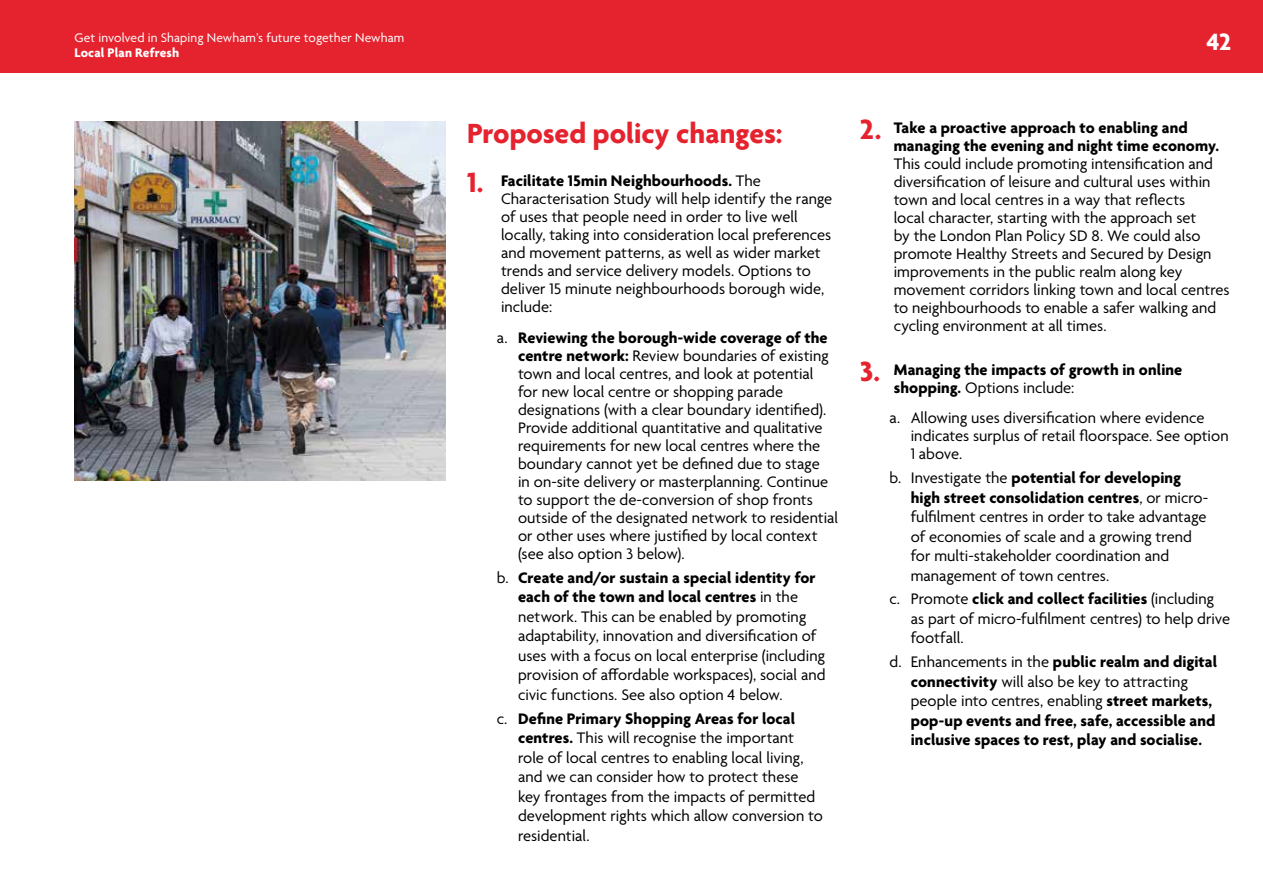
<style>
.page{position:relative;width:1263px;height:893px;background:#fff}
.page>*{position:absolute;margin:0;border:0;box-sizing:border-box;transform-origin:0 0}
.t1{font:700 30px "Agenda";color:#e5232e}
.t2{font:700 25.5px "Agenda";color:#fff}
.t3{font:16.5px/18px "Agenda";color:#000}
.t4{font:700 16.5px/19.5px "Agenda";letter-spacing:.005em;color:#000}
.t5{font:13.5px "Agenda";letter-spacing:.01em;color:#fff}
.t6{font:700 13.5px "Agenda";letter-spacing:.01em;color:#fff}
.s1{font-weight:700;font-size:30px;color:#e5232e}
.s2{font-weight:700}
.s3{font-size:30px;color:#e5232e}
.s4{font-weight:400}
</style>
<div class="page">
<div style="left:0;top:0;width:1263px;height:72px;background:#e5232e"></div>
<img style="left:74px;top:121px;width:372px;height:359px">
<p class="t5" style="left:74px;top:30px;width:331px">Get involved in Shaping Newham’s future together Newham</p>
<p class="t6" style="left:74px;top:45px;width:106px">Local Plan Refresh</p>
<h2 class="t2" style="left:1206px;top:28px;width:26px">42</h2>
<h1 class="t1" style="left:467px;top:117px;width:317px">Proposed policy changes:</h1>
<p class="t3" style="left:501px;top:173px;width:333px;text-indent:-34px"><span class="s1">1.</span> <span class="s2">Facilitate 15min Neighbourhoods.</span> The Characterisation Study will help identify the range of uses that people need in order to live well locally, taking into consideration local preferences and movement patterns, as well as wider market trends and service delivery models. Options to deliver 15 minute neighbourhoods borough wide, include:</p>
<p class="t3" style="left:518px;top:330px;width:321px;text-indent:-21px">a. <span class="s2">Reviewing the borough-wide coverage of the centre network:</span> Review boundaries of existing town and local centres, and look at potential<br>for new local centre or shopping parade designations (with a clear boundary identified).<br>Provide additional quantitative and qualitative requirements for new local centres where the boundary cannot yet be defined due to stage<br>in on-site delivery or masterplanning. Continue to support the de-conversion of shop fronts outside of the designated network to residential or other uses where justified by local context (see also option 3 below).</p>
<p class="t3" style="left:518px;top:569px;width:309px;line-height:19.5px;text-indent:-21px">b. <span class="s2">Create and/or sustain a special identity for each of the town and local centres</span> in the network. This can be enabled by promoting adaptability, innovation and diversification of uses with a focus on local enterprise (including provision of affordable workspaces), social and civic functions. See also option 4 below.</p>
<p class="t3" style="left:518px;top:709px;width:306px;line-height:19.5px;text-indent:-21px">c. <span class="s2">Define Primary Shopping Areas for local centres.</span> This will recognise the important role of local centres to enabling local living, and we can consider how to protect these key frontages from the impacts of permitted development rights which allow conversion to residential.</p>
<p class="t4" style="left:894px;top:120px;width:327px;line-height:18px;text-indent:-34px"><span class="s3">2.</span> Take a proactive approach to enabling and managing the evening and night time economy.</p>
<p class="t3" style="left:894px;top:156px;width:337px">This could include promoting intensification and diversification of leisure and cultural uses within town and local centres in a way that reflects<br>local character, starting with the approach set<br>by the London Plan Policy SD 8. We could also promote Healthy Streets and Secured by Design improvements in the public realm along key movement corridors linking town and local centres to neighbourhoods to enable a safer walking and cycling environment at all times.</p>
<p class="t4" style="left:894px;top:361px;width:290px;line-height:18px;text-indent:-34px"><span class="s3">3.</span> Managing the impacts of growth in online shopping. <span class="s4">Options include:</span></p>
<p class="t3" style="left:911px;top:410px;width:319px;text-indent:-21px">a. Allowing uses diversification where evidence indicates surplus of retail floorspace. See option<br>1 above.</p>
<p class="t3" style="left:911px;top:469px;width:299px;line-height:19.5px;text-indent:-21px">b. Investigate the <span class="s2">potential for developing high street consolidation centres</span>, or micro&shy;fulfilment centres in order to take advantage of economies of scale and a growing trend for multi-stakeholder coordination and management of town centres.</p>
<p class="t3" style="left:911px;top:590px;width:321px;line-height:19.5px;text-indent:-21px">c. Promote <span class="s2">click and collect facilities</span> (including as part of micro-fulfilment centres) to help drive footfall.</p>
<p class="t4" style="left:911px;top:653px;width:308px;text-indent:-21px"><span class="s4">d. Enhancements in the</span> public realm and digital connectivity <span class="s4">will also be key to attracting people into centres, enabling</span> street markets, pop-up events and free, safe, accessible and inclusive spaces to rest, play and socialise.</p>
</div>
